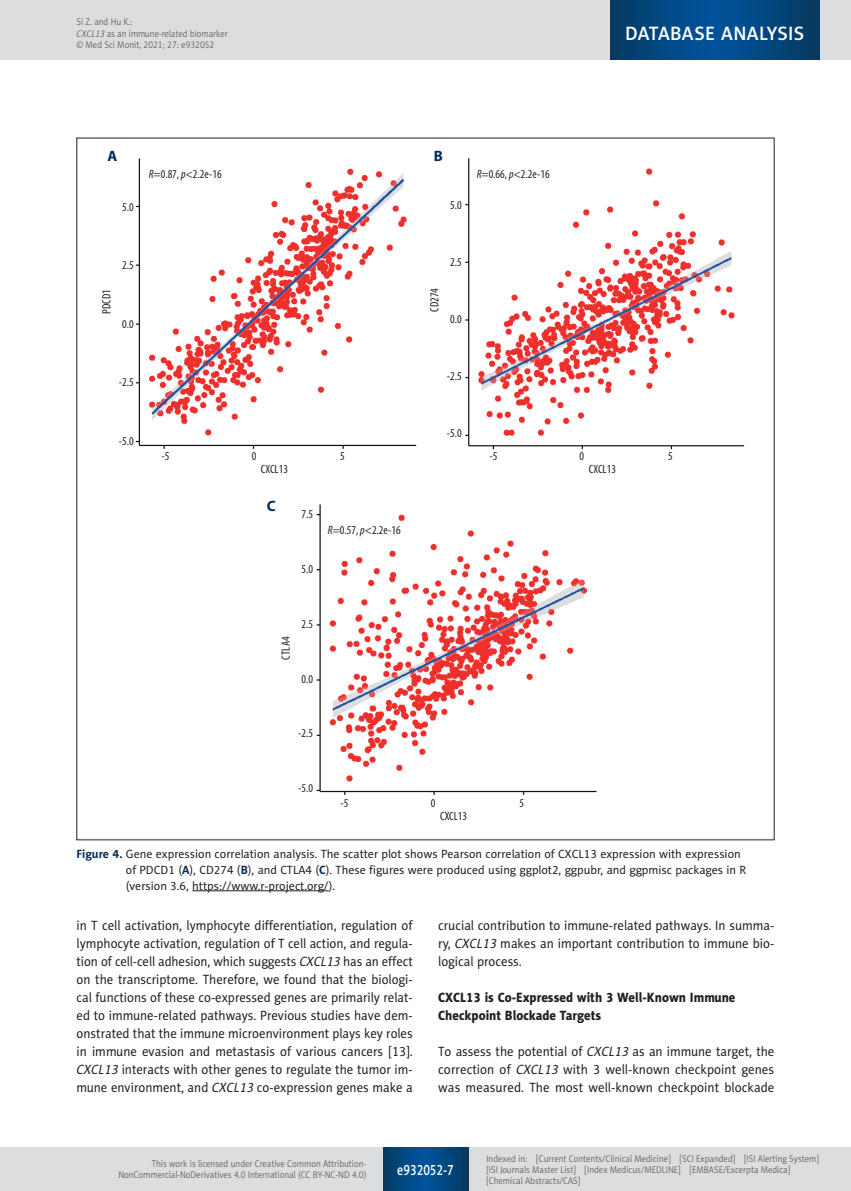
<style>
.page{position:relative;width:851px;height:1191px;background:#fff}
.page>*{position:absolute;margin:0;border:0;box-sizing:border-box;transform-origin:0 0}
.t1{font:19.5px "Naomi Sans EFN Medium";letter-spacing:.01em;color:#fff}
.t2{font:15px "Naomi Sans EFN Medium";color:#fff;scale:.8 1}
.t3{font:700 15px "Myriad Pro";color:#00295c}
.MSM_Body{font:13.5px/18px "Naomi Sans EFN";color:#231f20;text-align:justify;scale:.95 1}
.MSM_Headline_2{font:13.5px/18px "Naomi Sans EFN Heavy";color:#231f20;scale:.95 1}
.MSM_Rycina_tytul{font:12px/15.8px "Naomi Sans EFN";color:#231f20}
.t4{font:condensed 12px "Myriad Pro";color:#231f20}
.t5{font:9.75px/11.2px "Naomi Sans EFN Light";color:#57585a;scale:.9 1}
.s1{font-style:italic}
.s2{font-weight:700;color:#00295c}
</style>
<div class="page">
<img style="left:135px;top:158px;width:282px;height:291px">
<img style="left:465px;top:158px;width:280px;height:292px">
<img style="left:316px;top:504px;width:281px;height:291px">
<hr style="left:192px;top:890px;width:136px;height:1px;background:#231f20">
<div style="left:0;top:1148px;width:850px;height:43px;background:#dcdddf"></div>
<svg style="left:383px;top:1147px;width:85px;height:43px;background:#02477e"></svg>
<div style="left:0;top:0;width:850px;height:60px;background:#dcdddf"></div>
<svg style="left:610px;top:0;width:209px;height:60px;background:#02477e"></svg>
<p class="t5" style="left:77px;top:16px;width:169px">Si Z. and Hu K.:<br><span class="s1">CXCL13</span> as an immune-related biomarker © Med Sci Monit, 2021; 27: e932052</p>
<h1 class="t1" style="left:625px;top:22px;width:180px">DATABASE ANALYSIS</h1>
<p class="t3" style="left:108px;top:147px;width:11px">A</p>
<p class="t3" style="left:433px;top:147px;width:11px">B</p>
<p class="t4" style="left:149px;top:166px;width:74px"><span class="s1">R</span>=0.87, <span class="s1">p</span>&lt;2.2e-16</p>
<p class="t4" style="left:122px;top:200px;width:13px">5.0</p>
<p class="t4" style="left:450px;top:198px;width:13px">5.0</p>
<p class="t4" style="left:476px;top:166px;width:74px"><span class="s1">R</span>=0.66, <span class="s1">p</span>&lt;2.2e-16</p>
<p class="t4" style="left:99px;top:314px;width:26px;rotate:-90deg">PDCD1</p>
<p class="t4" style="left:122px;top:258px;width:13px">2.5</p>
<p class="t4" style="left:122px;top:317px;width:13px">0.0</p>
<p class="t4" style="left:119px;top:375px;width:16px">-2.5</p>
<p class="t4" style="left:119px;top:434px;width:16px">-5.0</p>
<p class="t4" style="left:427px;top:312px;width:25px;rotate:-90deg">CD274</p>
<p class="t4" style="left:450px;top:255px;width:13px">2.5</p>
<p class="t4" style="left:450px;top:312px;width:13px">0.0</p>
<p class="t4" style="left:447px;top:369px;width:16px">-2.5</p>
<p class="t4" style="left:161px;top:449px;width:9px">-5</p>
<p class="t4" style="left:251px;top:449px;width:6px">0</p>
<p class="t4" style="left:261px;top:462px;width:28px">CXCL13</p>
<p class="t3" style="left:267px;top:496px;width:10px">C</p>
<p class="t4" style="left:301px;top:507px;width:13px">7.5</p>
<p class="t4" style="left:301px;top:562px;width:13px">5.0</p>
<p class="t4" style="left:340px;top:449px;width:6px">5</p>
<p class="t4" style="left:328px;top:523px;width:74px"><span class="s1">R</span>=0.57, <span class="s1">p</span>&lt;2.2e-16</p>
<p class="t4" style="left:278px;top:659px;width:24px;rotate:-90deg">CTLA4</p>
<p class="t4" style="left:301px;top:617px;width:13px">2.5</p>
<p class="t4" style="left:301px;top:671px;width:13px">0.0</p>
<p class="t4" style="left:298px;top:726px;width:16px">-2.5</p>
<p class="t4" style="left:447px;top:426px;width:16px">-5.0</p>
<p class="t4" style="left:298px;top:781px;width:16px">-5.0</p>
<p class="t4" style="left:340px;top:796px;width:9px">-5</p>
<p class="t4" style="left:430px;top:796px;width:6px">0</p>
<p class="t4" style="left:440px;top:809px;width:28px">CXCL13</p>
<p class="t4" style="left:489px;top:449px;width:9px">-5</p>
<p class="t4" style="left:579px;top:449px;width:6px">0</p>
<p class="t4" style="left:589px;top:462px;width:28px">CXCL13</p>
<p class="t4" style="left:519px;top:796px;width:6px">5</p>
<p class="t4" style="left:668px;top:449px;width:6px">5</p>
<p class="MSM_Rycina_tytul" style="left:126px;top:846px;width:622px;text-indent:-49px"><span class="s2">Figure 4.</span> Gene expression correlation analysis. The scatter plot shows Pearson correlation of CXCL13 expression with expression of PDCD1 (<span class="s2">A</span>), CD274 (<span class="s2">B</span>), and CTLA4 (<span class="s2">C</span>). These figures were produced using ggplot2, ggpubr, and ggpmisc packages in R (version 3.6, https://www.r-project.org/).</p>
<p class="MSM_Body" style="left:77px;top:916px;width:355px">in T cell activation, lymphocyte differentiation, regulation of lymphocyte activation, regulation of T cell action, and regula&shy;tion of cell-cell adhesion, which suggests <span class="s1">CXCL13</span> has an effect on the transcriptome. Therefore, we found that the biologi&shy;cal functions of these co-expressed genes are primarily relat&shy;ed to immune-related pathways. Previous studies have dem&shy;onstrated that the immune microenvironment plays key roles in immune evasion and metastasis of various cancers [13].<br><span class="s1">CXCL13</span> interacts with other genes to regulate the tumor im&shy;mune environment, and <span class="s1">CXCL13</span> co-expression genes make a</p>
<p class="MSM_Body" style="left:438px;top:916px;width:355px">crucial contribution to immune-related pathways. In summa&shy;ry, <span class="s1">CXCL13</span> makes an important contribution to immune bio&shy;logical process.</p>
<p class="MSM_Headline_2" style="left:438px;top:988px;width:314px">CXCL13 is Co-Expressed with 3 Well-Known Immune<br>Checkpoint Blockade Targets</p>
<p class="MSM_Body" style="left:438px;top:1042px;width:355px">To assess the potential of <span class="s1">CXCL13</span> as an immune target, the correction of <span class="s1">CXCL13</span> with 3 well-known checkpoint genes was measured. The most well-known checkpoint blockade</p>
<p class="t5" style="left:118px;top:1158px;width:277px;text-align:right">This work is licensed under Creative Common Attribution-<br>NonCommercial-NoDerivatives 4.0 International (CC BY-NC-ND 4.0)</p>
<p class="t2" style="left:397px;top:1160px;width:72px">e932052-7</p>
<p class="t5" style="left:486px;top:1152px;width:371px">Indexed in: [Current Contents/Clinical Medicine] [SCI Expanded] [ISI Alerting System] [ISI Journals Master List] [Index Medicus/MEDLINE] [EMBASE/Excerpta Medica] [Chemical Abstracts/CAS]</p>
</div>
